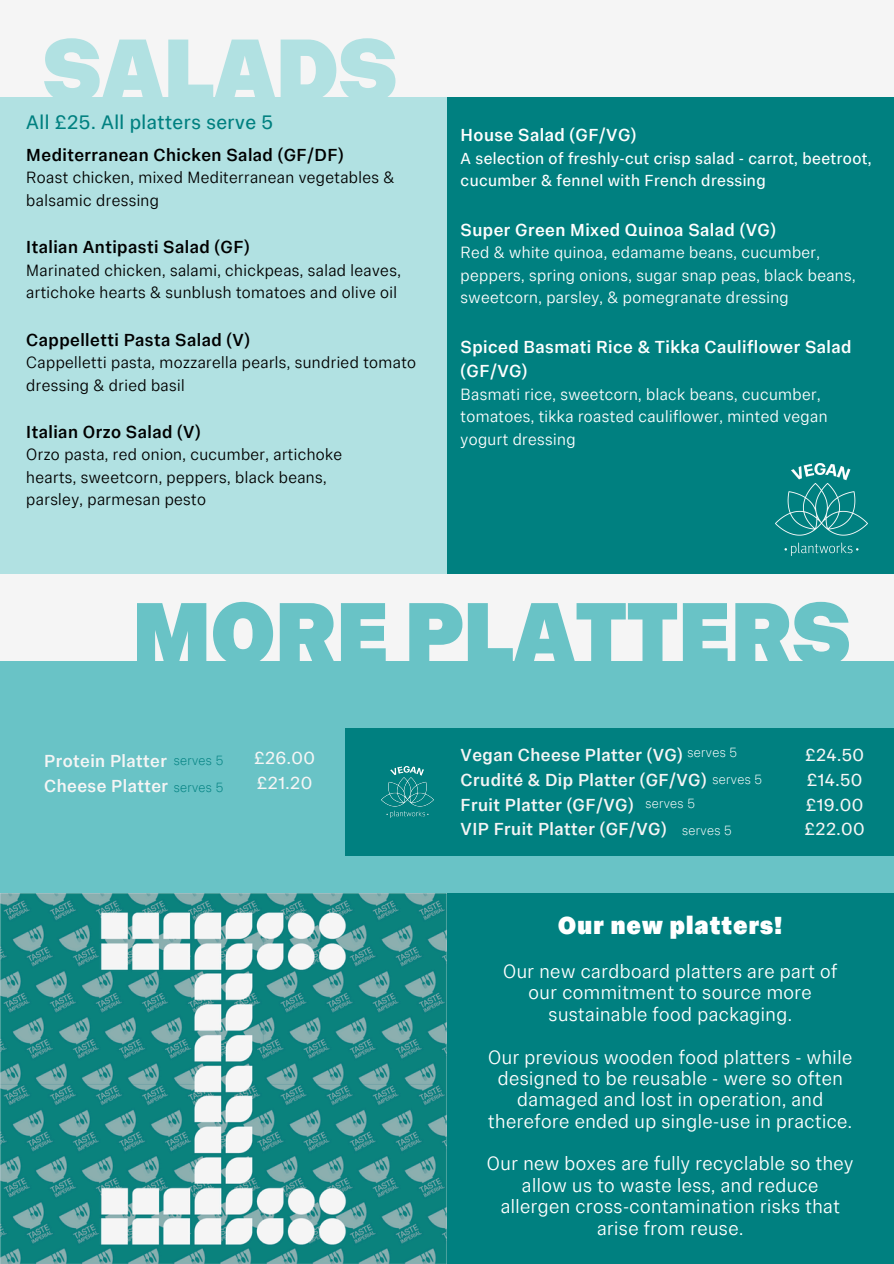
<style>
.page{position:relative;width:894px;height:1264px;background:#fff}
.page>*{position:absolute;margin:0;border:0;box-sizing:border-box;transform-origin:0 0}
.t1{font:800 90px "Imperial Sans Text";letter-spacing:-.02em;color:#69c3c6}
.t2{font:800 90px "Imperial Sans Text";letter-spacing:-.02em;color:#b1e1e2}
.t3{font:800 25.5px "Imperial Sans Text";letter-spacing:.025em;color:#fff}
.t4{font:20.25px "Imperial Sans Text";letter-spacing:.025em;color:#008080}
.t5{font:300 19.5px/21.3px "Imperial Sans Text";letter-spacing:.025em;color:#fff;text-align:center}
.t6{font:500 18px/24.8px "Imperial Sans Text";letter-spacing:.025em;color:#f5f5f5}
.t7{font:500 18px "Imperial Sans Text";letter-spacing:.025em;color:#000}
.t8{font:500 18px/24.8px "Imperial Sans Text";letter-spacing:.025em;color:#fefefe}
.t9{font:18px/24.8px "Imperial Sans Text";letter-spacing:.025em;color:#f5f5f5}
.t10{font:300 16.5px/22.5px "Imperial Sans Text";letter-spacing:.025em;color:#000}
.t11{font:300 16.5px/22.5px "Imperial Sans Text";letter-spacing:.025em;color:#fefefe}
.t12{font:16.5px/22.5px "Imperial Sans Text";letter-spacing:.025em;color:#fefefe}
.t13{font:200 13.5px "Imperial Sans Text";letter-spacing:.025em;color:#fefefe}
.t14{font:200 13.5px "Imperial Sans Text";letter-spacing:.025em;color:#008080}
</style>
<div class="page">
<div style="left:0;top:0;width:893px;height:1263px;background:#f5f5f5"></div>
<div style="left:0;top:661px;width:893px;height:232px;background:#69c3c6"></div>
<div style="left:446px;top:893px;width:447px;height:370px;background:#008080"></div>
<div style="left:0;top:97px;width:893px;height:476px;background:#b1e1e2"></div>
<div style="left:446px;top:97px;width:447px;height:476px;background:#008080"></div>
<div style="left:346px;top:728px;width:547px;height:128px;background:#008080"></div>
<img style="left:0;top:893px;width:447px;height:370px">
<img style="left:775px;top:463px;width:91px;height:92px">
<img style="left:381px;top:766px;width:52px;height:52px">
<h5 class="t2" style="left:42px;top:33px;width:358px">SALADS</h5>
<h5 class="t4" style="left:26px;top:114px;width:248px">All £25. All platters serve 5</h5>
<h4 class="t7" style="left:26px;top:147px;width:318px">Mediterranean Chicken Salad (GF/DF)</h4>
<h4 class="t10" style="left:26px;top:168px;width:369px">Roast chicken, mixed Mediterranean vegetables &amp; balsamic dressing</h4>
<p class="t7" style="left:26px;top:240px;width:225px">Italian Antipasti Salad (GF)</p>
<p class="t10" style="left:26px;top:260px;width:376px">Marinated chicken, salami, chickpeas, salad leaves, artichoke hearts &amp; sunblush tomatoes and olive oil</p>
<p class="t7" style="left:26px;top:332px;width:225px">Cappelletti Pasta Salad (V)</p>
<p class="t10" style="left:26px;top:352px;width:391px">Cappelletti pasta, mozzarella pearls, sundried tomato dressing &amp; dried basil</p>
<h4 class="t7" style="left:26px;top:424px;width:176px">Italian Orzo Salad (V)</h4>
<h4 class="t10" style="left:26px;top:445px;width:317px">Orzo pasta, red onion, cucumber, artichoke hearts, sweetcorn, peppers, black beans, parsley, parmesan pesto</h4>
<h5 class="t8" style="left:460px;top:124px;width:177px">House Salad (GF/VG)</h5>
<h5 class="t12" style="left:460px;top:148px;width:412px">A selection of freshly-cut crisp salad - carrot, beetroot, cucumber &amp; fennel with French dressing</h5>
<p class="t8" style="left:460px;top:219px;width:316px">Super Green Mixed Quinoa Salad (VG)</p>
<p class="t11" style="left:460px;top:243px;width:396px">Red &amp; white quinoa, edamame beans, cucumber, peppers, spring onions, sugar snap peas, black beans, sweetcorn, parsley, &amp; pomegranate dressing</p>
<h1 class="t8" style="left:460px;top:336px;width:392px">Spiced Basmati Rice &amp; Tikka Cauliflower Salad (GF/VG)</h1>
<h1 class="t11" style="left:460px;top:384px;width:368px">Basmati rice, sweetcorn, black beans, cucumber, tomatoes, tikka roasted cauliflower, minted vegan yogurt dressing</h1>
<h3 class="t1" style="left:131px;top:597px;width:721px">MORE PLATTERS</h3>
<p class="t6" style="left:44px;top:750px;width:125px">Protein Platter<br>Cheese Platter</p>
<p class="t9" style="left:254px;top:747px;width:63px">£26.00 £21.20</p>
<h5 class="t14" style="left:174px;top:754px;width:51px">serves 5</h5>
<p class="t14" style="left:174px;top:782px;width:51px">serves 5</p>
<p class="t6" style="left:460px;top:744px;width:247px">Vegan Cheese Platter (VG)<br>Crudité &amp; Dip Platter (GF/VG)<br>Fruit Platter (GF/VG)<br>VIP Fruit Platter (GF/VG)</p>
<p class="t9" style="left:804px;top:744px;width:62px">£24.50 £14.50 £19.00 £22.00</p>
<p class="t13" style="left:687px;top:747px;width:51px">serves 5</p>
<h3 class="t13" style="left:712px;top:774px;width:51px">serves 5</h3>
<h3 class="t13" style="left:645px;top:798px;width:51px">serves 5</h3>
<h2 class="t13" style="left:682px;top:825px;width:51px">serves 5</h2>
<h5 class="t3" style="left:557px;top:915px;width:226px">Our new platters!</h5>
<h5 class="t5" style="left:503px;top:962px;width:336px">Our new cardboard platters are part of our commitment to source more sustainable food packaging.</h5>
<h5 class="t5" style="left:488px;top:1047px;width:365px">Our previous wooden food platters - while designed to be reusable - were so often damaged and lost in operation, and therefore ended up single-use in practice.</h5>
<h5 class="t5" style="left:487px;top:1154px;width:368px">Our new boxes are fully recyclable so they allow us to waste less, and reduce allergen cross-contamination risks that arise from reuse.</h5>
</div>
